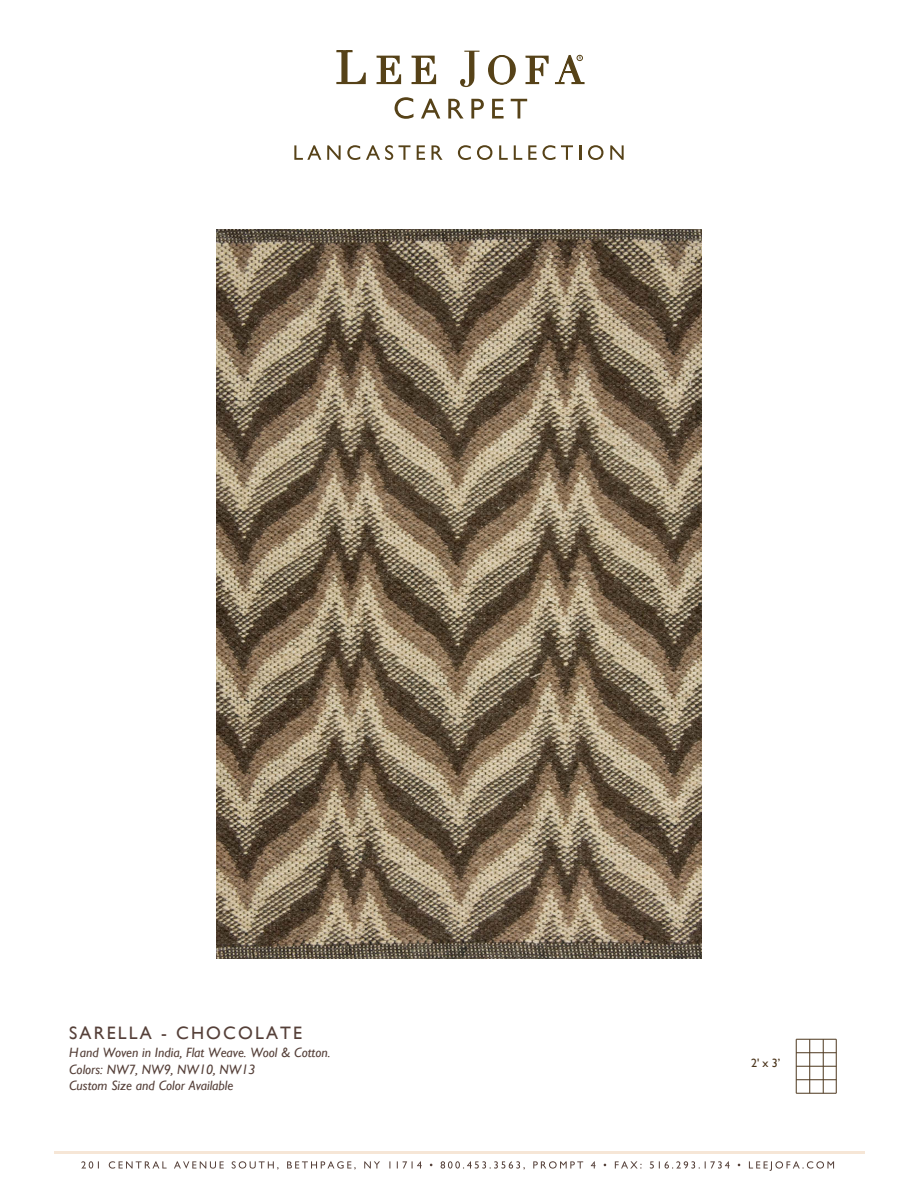
<style>
.page{position:relative;width:918px;height:1188px;background:#fff}
.page>*{position:absolute;margin:0;border:0;box-sizing:border-box;transform-origin:0 0}
.t1{font:18px "Gill Sans";letter-spacing:.12em;color:#554039}
.t2{font:italic 13.5px/16.2px "Gill Sans";color:#554039}
.t3{font:12px "Gill Sans";color:#4c361d}
</style>
<div class="page">
<hr style="left:836px;top:1039px;width:1px;height:54px;background:#4c361d">
<hr style="left:823px;top:1039px;width:1px;height:54px;background:#4c361d">
<hr style="left:809px;top:1039px;width:1px;height:54px;background:#4c361d">
<hr style="left:796px;top:1039px;width:1px;height:54px;background:#4c361d">
<hr style="left:796px;top:1039px;width:40px;height:1px;background:#4c361d">
<hr style="left:796px;top:1052px;width:40px;height:1px;background:#4c361d">
<hr style="left:796px;top:1066px;width:40px;height:1px;background:#4c361d">
<hr style="left:796px;top:1079px;width:40px;height:1px;background:#4c361d">
<hr style="left:796px;top:1093px;width:40px;height:1px;background:#4c361d">
<hr style="left:54px;top:1151px;width:810px;height:3px;background:#f6e6d6">
<svg style="left:81px;top:1161px;width:753px;height:10px"></svg>
<img style="left:216px;top:230px;width:486px;height:728px">
<svg style="left:395px;top:97px;width:18px;height:22px"></svg>
<svg style="left:421px;top:99px;width:19px;height:20px"></svg>
<svg style="left:448px;top:99px;width:16px;height:20px"></svg>
<svg style="left:471px;top:99px;width:13px;height:20px"></svg>
<svg style="left:492px;top:99px;width:12px;height:20px"></svg>
<svg style="left:511px;top:99px;width:16px;height:20px"></svg>
<svg style="left:336px;top:50px;width:30px;height:35px"></svg>
<svg style="left:376px;top:55px;width:26px;height:30px"></svg>
<svg style="left:411px;top:55px;width:26px;height:30px"></svg>
<svg style="left:488px;top:55px;width:28px;height:30px"></svg>
<svg style="left:460px;top:51px;width:20px;height:36px"></svg>
<svg style="left:525px;top:54px;width:60px;height:31px"></svg>
<svg style="left:294px;top:145px;width:27px;height:15px"></svg>
<svg style="left:327px;top:145px;width:14px;height:15px"></svg>
<svg style="left:347px;top:145px;width:13px;height:15px"></svg>
<svg style="left:366px;top:145px;width:27px;height:15px"></svg>
<svg style="left:399px;top:145px;width:12px;height:15px"></svg>
<svg style="left:417px;top:145px;width:8px;height:15px"></svg>
<svg style="left:432px;top:145px;width:11px;height:15px"></svg>
<svg style="left:458px;top:145px;width:13px;height:15px"></svg>
<svg style="left:477px;top:145px;width:15px;height:15px"></svg>
<svg style="left:499px;top:145px;width:9px;height:15px"></svg>
<svg style="left:514px;top:145px;width:8px;height:15px"></svg>
<svg style="left:528px;top:145px;width:9px;height:15px"></svg>
<svg style="left:543px;top:145px;width:12px;height:15px"></svg>
<svg style="left:561px;top:145px;width:12px;height:15px"></svg>
<svg style="left:579px;top:145px;width:2px;height:15px"></svg>
<svg style="left:588px;top:145px;width:15px;height:15px"></svg>
<svg style="left:610px;top:145px;width:14px;height:15px"></svg>
<h1 class="t1" style="left:69px;top:1023px;width:235px">SARELLA - CHOCOLATE</h1>
<p class="t2" style="left:69px;top:1045px;width:263px">Hand Woven in India, Flat Weave. Wool &amp; Cotton.<br>Colors: NW7, NW9, NW10, NW13<br>Custom Size and Color Available</p>
<p class="t3" style="left:751px;top:1056px;width:31px">2'x3’</p>
</div>
